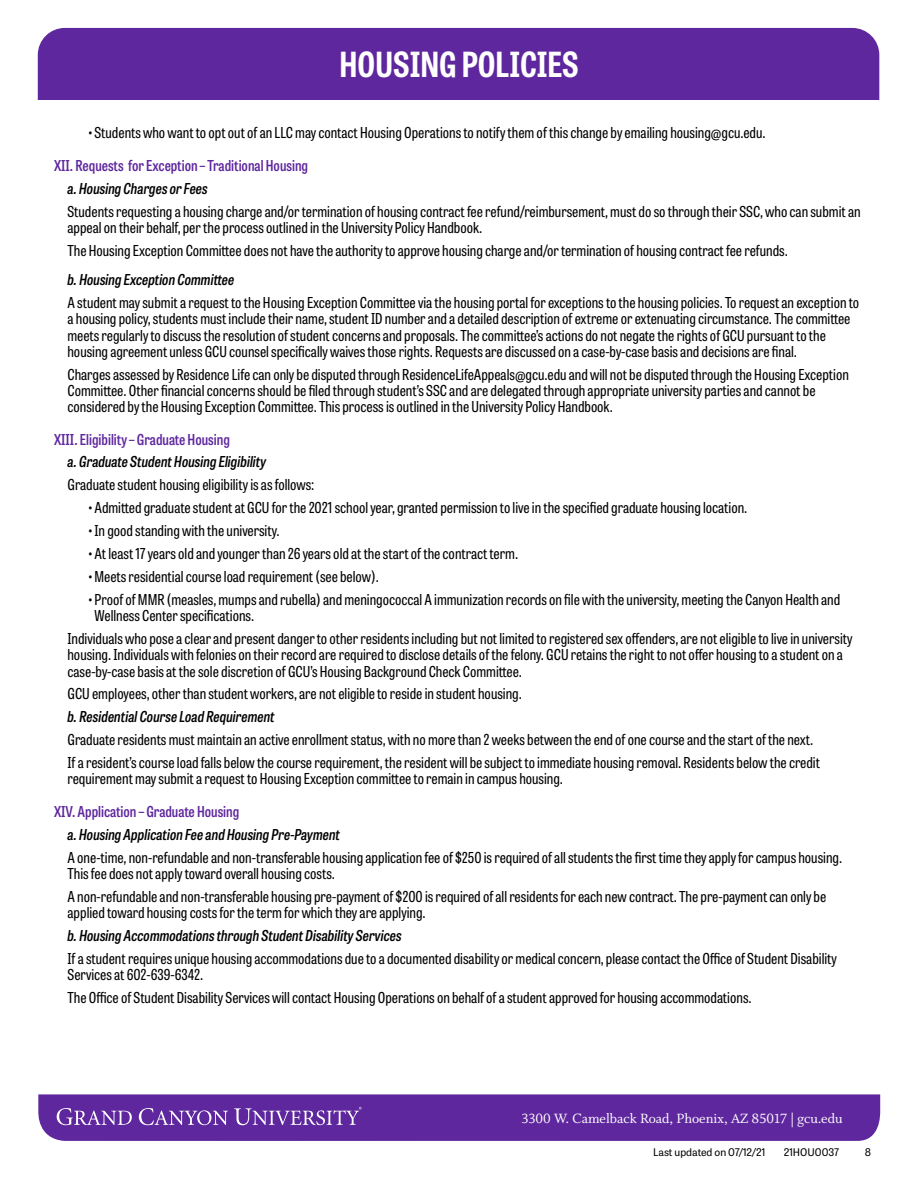
<style>
.page{position:relative;width:918px;height:1188px;background:#fff}
.page>*{position:absolute;margin:0;border:0;box-sizing:border-box;transform-origin:0 0}
.t1{font:700 34.5px "Tablet Gothic Condensed";color:#fff}
.t2{font:15px/16.2px "Tablet Gothic Condensed";color:#000}
.t3{font:italic 600 15px "Tablet Gothic Condensed";color:#000}
.t4{font:600 15px "Tablet Gothic Condensed";color:#5f279e}
.t5{font:15px "Whitman Roman LF";color:#fff}
.t6{font:10.5px "Tablet Gothic";color:#000}
</style>
<div class="page">
<div style="left:38px;top:28px;width:841px;height:72px;background:#5f279e"></div>
<svg style="left:38px;top:1094px;width:842px;height:47px;background:#6630a2"></svg>
<h1 class="t1" style="left:340px;top:41px;width:241px">HOUSING POLICIES</h1>
<p class="t2" style="left:88px;top:124px;width:679px">•Students who want to opt out of an LLC may contact Housing Operations to notify them of this change by emailing housing@gcu.edu.</p>
<p class="t4" style="left:54px;top:155px;width:256px">XII. Requests for Exception – Traditional Housing</p>
<p class="t3" style="left:68px;top:177px;width:142px">a. Housing Charges or Fees</p>
<p class="t2" style="left:68px;top:202px;width:795px">Students requesting a housing charge and/or termination of housing contract fee refund/reimbursement, must do so through their SSC, who can submit an appeal on their behalf, per the process outlined in the University Policy Handbook.</p>
<p class="t2" style="left:68px;top:242px;width:722px">The Housing Exception Committee does not have the authority to approve housing charge and/or termination of housing contract fee refunds.</p>
<p class="t3" style="left:68px;top:269px;width:168px">b. Housing Exception Committee</p>
<p class="t2" style="left:68px;top:294px;width:793px">A student may submit a request to the Housing Exception Committee via the housing portal for exceptions to the housing policies. To request an exception to a housing policy, students must include their name, student ID number and a detailed description of extreme or extenuating circumstance. The committee meets regularly to discuss the resolution of student concerns and proposals. The committee’s actions do not negate the rights of GCU pursuant to the housing agreement unless GCU counsel specifically waives those rights. Requests are discussed on a case-by-case basis and decisions are final.</p>
<p class="t2" style="left:68px;top:366px;width:783px">Charges assessed by Residence Life can only be disputed through ResidenceLifeAppeals@gcu.edu and will not be disputed through the Housing Exception<br>Committee. Other financial concerns should be filed through student’s SSC and are delegated through appropriate university parties and cannot be considered by the Housing Exception Committee. This process is outlined in the University Policy Handbook.</p>
<p class="t4" style="left:54px;top:429px;width:177px">XIII. Eligibility – Graduate Housing</p>
<p class="t3" style="left:68px;top:451px;width:200px">a. Graduate Student Housing Eligibility</p>
<p class="t2" style="left:68px;top:476px;width:248px">Graduate student housing eligibility is as follows:</p>
<p class="t2" style="left:88px;top:499px;width:661px">•Admitted graduate student at GCU for the 2021 school year, granted permission to live in the specified graduate housing location.</p>
<p class="t2" style="left:88px;top:522px;width:193px">•In good standing with the university.</p>
<p class="t2" style="left:88px;top:545px;width:432px">•At least 17 years old and younger than 26 years old at the start of the contract term.</p>
<p class="t2" style="left:88px;top:568px;width:293px">•Meets residential course load requirement (see below).</p>
<p class="t2" style="left:94px;top:591px;width:747px;text-indent:-7px">•Proof of MMR (measles, mumps and rubella) and meningococcal A immunization records on file with the university, meeting the Canyon Health and<br>Wellness Center specifications.</p>
<p class="t2" style="left:68px;top:630px;width:787px">Individuals who pose a clear and present danger to other residents including but not limited to registered sex offenders, are not eligible to live in university housing. Individuals with felonies on their record are required to disclose details of the felony. GCU retains the right to not offer housing to a student on a case-by-case basis at the sole discretion of GCU’s Housing Background Check Committee.</p>
<p class="t2" style="left:68px;top:685px;width:456px">GCU employees, other than student workers, are not eligible to reside in student housing.</p>
<p class="t3" style="left:68px;top:706px;width:209px">b. Residential Course Load Requirement</p>
<p class="t2" style="left:68px;top:728px;width:754px;line-height:23px">Graduate residents must maintain an active enrollment status, with no more than 2 weeks between the end of one course and the start of the next.<br>If a resident’s course load falls below the course requirement, the resident will be subject to immediate housing removal. Residents below the credit</p>
<p class="t2" style="left:68px;top:770px;width:497px">requirement may submit a request to Housing Exception committee to remain in campus housing.</p>
<p class="t4" style="left:54px;top:801px;width:187px">XIV. Application – Graduate Housing</p>
<p class="t3" style="left:68px;top:823px;width:274px">a. Housing Application Fee and Housing Pre-Payment</p>
<p class="t2" style="left:68px;top:849px;width:776px">A one-time, non-refundable and non-transferable housing application fee of $250 is required of all students the first time they apply for campus housing.<br>This fee does not apply toward overall housing costs.</p>
<p class="t2" style="left:68px;top:888px;width:760px">A non-refundable and non-transferable housing pre-payment of $200 is required of all residents for each new contract. The pre-payment can only be applied toward housing costs for the term for which they are applying.</p>
<p class="t3" style="left:68px;top:924px;width:336px">b. Housing Accommodations through Student Disability Services</p>
<p class="t2" style="left:68px;top:950px;width:771px">If a student requires unique housing accommodations due to a documented disability or medical concern, please contact the Office of Student Disability<br>Services at 602-639-6342.</p>
<p class="t2" style="left:68px;top:989px;width:686px">The Office of Student Disability Services will contact Housing Operations on behalf of a student approved for housing accommodations.</p>
<p class="t5" style="left:521px;top:1110px;width:323px">3300 W. Camelback Road, Phoenix, AZ 85017 | gcu.edu</p>
<p class="t6" style="left:653px;top:1145px;width:114px">Last updated on 07/12/21</p>
<p class="t6" style="left:784px;top:1145px;width:57px">21HOU0037</p>
<p class="t6" style="left:865px;top:1145px;width:8px">8</p>
</div>
